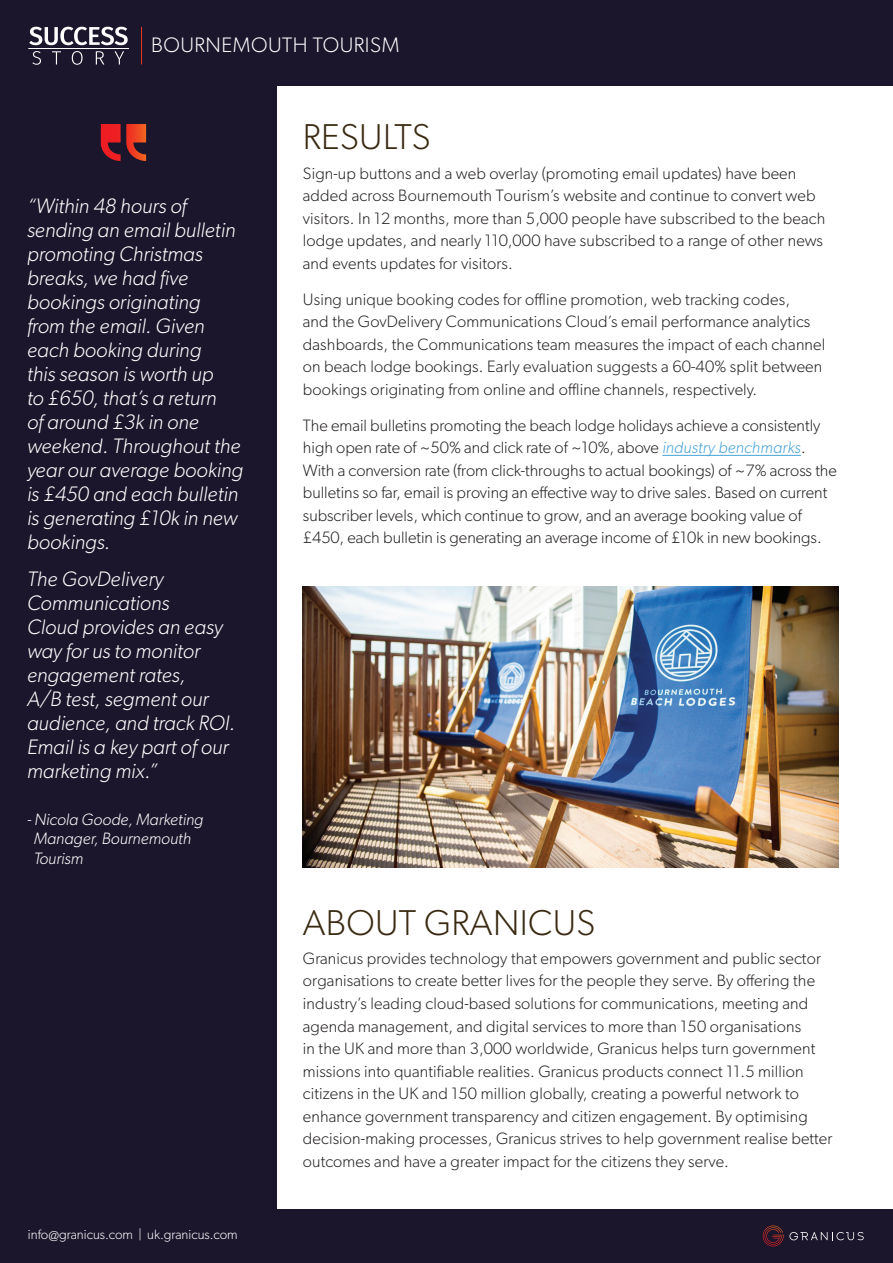
<style>
.page{position:relative;width:893px;height:1263px;background:#fff}
.page>*{position:absolute;margin:0;border:0;box-sizing:border-box;transform-origin:0 0}
.t1{font:300 36px "Gibson";letter-spacing:.01em;color:#392a11}
.t2{font:italic 300 21px/24px "Gibson";color:#fff}
.t3{font:300 21px "Gibson";letter-spacing:.025em;color:#fff}
.t4{font:300 16.5px/22.5px "Gibson";letter-spacing:.01em;color:#231f20}
.t5{font:italic 300 16.5px/19.5px "Gibson";color:#fff}
.t6{font:300 13.5px "Gibson";color:#fff}
.s1{font-style:italic;color:#47a3d7}
</style>
<div class="page">
<div style="left:0;top:1209px;width:893px;height:54px;background:#1c162c"></div>
<svg style="left:763px;top:1225px;width:101px;height:21px"></svg>
<div style="left:0;top:0;width:277px;height:1211px;background:#1c162c"></div>
<div style="left:0;top:0;width:893px;height:86px;background:#1c162c"></div>
<hr style="left:28px;top:48px;width:101px;height:1px;background:#fff">
<svg style="left:29px;top:27px;width:99px;height:18px"></svg>
<svg style="left:32px;top:51px;width:92px;height:14px"></svg>
<hr style="left:141px;top:27px;width:1px;height:38px;background:#ee3823">
<svg style="left:101px;top:124px;width:45px;height:37px"></svg>
<hr style="left:662px;top:455px;width:139px;height:1px;background:#47a3d7">
<img style="left:303px;top:586px;width:536px;height:281px">
<p class="t3" style="left:151px;top:32px;width:250px">BOURNEMOUTH TOURISM</p>
<p class="t2" style="left:27px;top:193px;width:218px">“Within 48 hours of sending an email bulletin promoting Christmas breaks, we had five bookings originating from the email. Given each booking during<br>this season is worth up<br>to £650, that’s a return<br>of around £3k in one weekend. Throughout the year our average booking is £450 and each bulletin is generating £10k in new bookings.</p>
<p class="t2" style="left:27px;top:567px;width:210px">The GovDelivery<br>Communications<br>Cloud provides an easy way for us to monitor engagement rates,<br>A/B test, segment our audience, and track ROI.<br>Email is a key part of our marketing mix.”</p>
<p class="t5" style="left:34px;top:809px;width:171px;text-indent:-7px">- Nicola Goode, Marketing<br>Manager, Bournemouth<br>Tourism</p>
<p class="t6" style="left:28px;top:1226px;width:211px">info@granicus.com | uk.granicus.com</p>
<h1 class="t1" style="left:303px;top:115px;width:129px">RESULTS</h1>
<p class="t4" style="left:303px;top:161px;width:524px">Sign-up buttons and a web overlay (promoting email updates) have been added across Bournemouth Tourism’s website and continue to convert web visitors. In 12 months, more than 5,000 people have subscribed to the beach lodge updates, and nearly 110,000 have subscribed to a range of other news and events updates for visitors.</p>
<p class="t4" style="left:303px;top:288px;width:524px">Using unique booking codes for offline promotion, web tracking codes,<br>and the GovDelivery Communications Cloud’s email performance analytics dashboards, the Communications team measures the impact of each channel on beach lodge bookings. Early evaluation suggests a 60-40% split between bookings originating from online and offline channels, respectively.</p>
<p class="t4" style="left:303px;top:414px;width:536px">The email bulletins promoting the beach lodge holidays achieve a consistently high open rate of ~50% and click rate of ~10%, above <span class="s1">industry benchmarks</span>.<br>With a conversion rate (from click-throughs to actual bookings) of ~7% across the bulletins so far, email is proving an effective way to drive sales. Based on current subscriber levels, which continue to grow, and an average booking value of £450, each bulletin is generating an average income of £10k in new bookings.</p>
<h1 class="t1" style="left:303px;top:900px;width:294px">ABOUT GRANICUS</h1>
<p class="t4" style="left:303px;top:947px;width:531px">Granicus provides technology that empowers government and public sector organisations to create better lives for the people they serve. By offering the industry’s leading cloud-based solutions for communications, meeting and agenda management, and digital services to more than 150 organisations<br>in the UK and more than 3,000 worldwide, Granicus helps turn government missions into quantifiable realities. Granicus products connect 11.5 million citizens in the UK and 150 million globally, creating a powerful network to enhance government transparency and citizen engagement. By optimising decision-making processes, Granicus strives to help government realise better outcomes and have a greater impact for the citizens they serve.</p>
</div>
